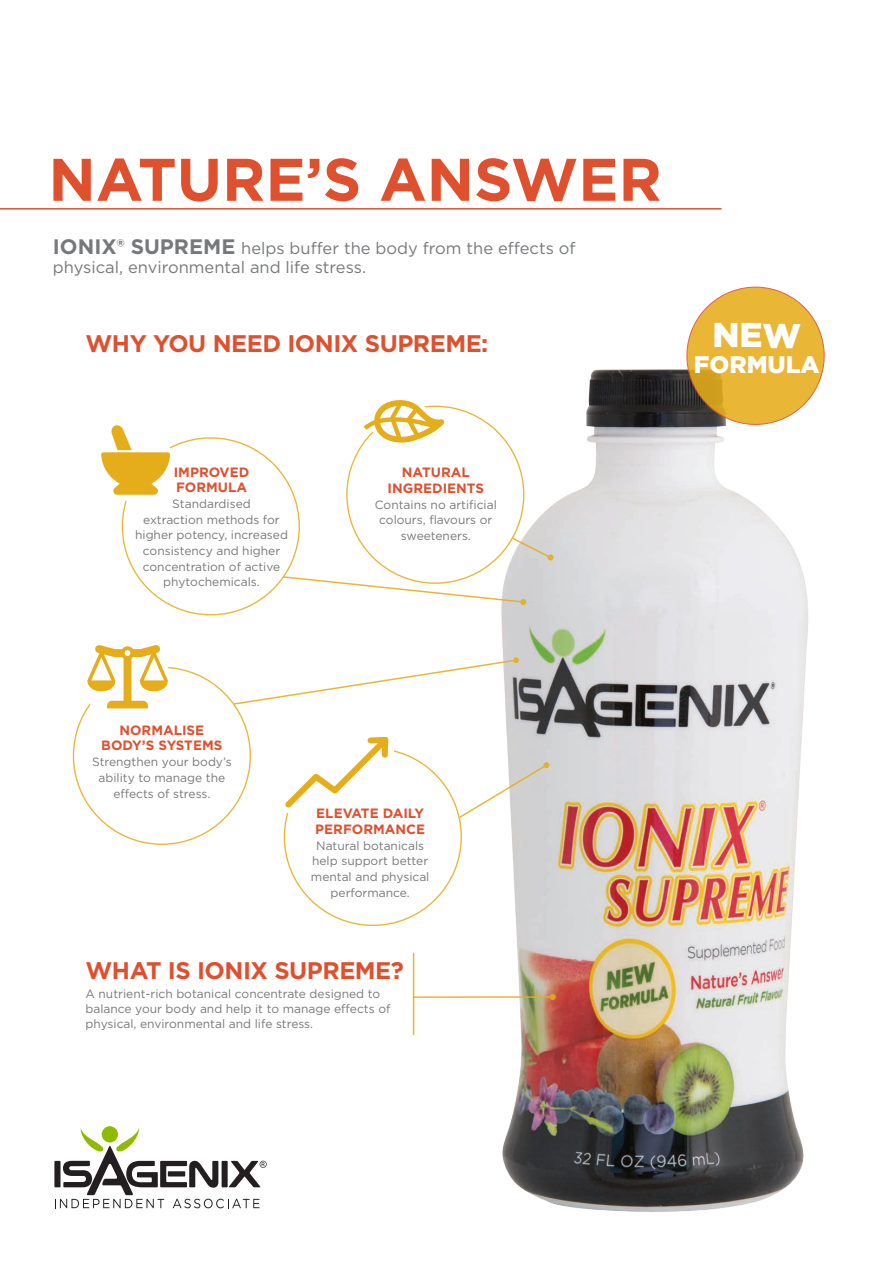
<style>
.page{position:relative;width:893px;height:1263px;background:#fff}
.page>*{position:absolute;margin:0;border:0;box-sizing:border-box;transform-origin:0 0}
.t1{font:700 60px "Gotham";color:#df502f}
.t2{font:900 34.5px "Gotham";color:#fff}
.t3{font:700 24px "Gotham";letter-spacing:-.02em;color:#df502f}
.t4{font:900 24px "Gotham";letter-spacing:-.005em;color:#fff}
.t5{font:16.5px/19.8px "Gotham";color:#76787b}
.t6{font:700 13.5px/15.8px "Gotham";color:#df502f;text-align:center}
.t7{font:12px/15.8px "Gotham";color:#76787b;text-align:center}
.s1{font-weight:700;font-size:21px}
</style>
<div class="page">
<img style="left:448px;top:369px;width:360px;height:843px">
<hr style="left:413px;top:953px;width:1px;height:82px;background:#e6ad1a">
<hr style="left:413px;top:996px;width:140px;height:2px;background:#e6ad1a">
<svg style="left:550px;top:994px;width:6px;height:6px"></svg>
<svg style="left:281px;top:575px;width:246px;height:30px"></svg>
<svg style="left:232px;top:657px;width:287px;height:49px"></svg>
<svg style="left:458px;top:763px;width:90px;height:56px"></svg>
<div style="left:543px;top:762px;width:7px;height:6px;background:#e3b130;border-radius:3px"></div>
<div style="left:347px;top:406px;width:177px;height:177px;background:#fff;border-radius:50%"></div>
<div style="left:122px;top:438px;width:177px;height:177px;background:#fff;border-radius:50%"></div>
<div style="left:54px;top:1161px;width:6px;height:26px;background:#807d7e;border-radius:2px"></div>
<svg style="left:55px;top:1127px;width:212px;height:81px"></svg>
<hr style="left:0;top:208px;width:721px;height:2px;background:#df502f">
<svg style="left:364px;top:400px;width:80px;height:44px"></svg>
<svg style="left:677px;top:286px;width:148px;height:147px"></svg>
<svg style="left:510px;top:536px;width:44px;height:25px"></svg>
<svg style="left:285px;top:737px;width:104px;height:71px"></svg>
<svg style="left:82px;top:645px;width:90px;height:71px"></svg>
<svg style="left:101px;top:425px;width:69px;height:70px"></svg>
<h1 class="t1" style="left:48px;top:140px;width:615px">NATURE’S ANSWER</h1>
<h3 class="t5" style="left:53px;top:237px;width:524px"><span class="s1">IONIX® SUPREME</span> helps buffer the body from the effects of physical, environmental and life stress.</h3>
<h3 class="t3" style="left:85px;top:327px;width:404px">WHY YOU NEED IONIX SUPREME:</h3>
<h2 class="t2" style="left:712px;top:311px;width:90px">NEW</h2>
<h3 class="t4" style="left:694px;top:348px;width:127px">FORMULA</h3>
<p class="t6" style="left:174px;top:464px;width:77px;text-align:left">IMPROVED<br>FORMULA</p>
<p class="t7" style="left:135px;top:496px;width:154px">Standardised<br>extraction methods for higher potency, increased consistency and higher concentration of active phytochemicals.</p>
<p class="t6" style="left:388px;top:464px;width:98px">NATURAL<br>INGREDIENTS</p>
<p class="t7" style="left:375px;top:496px;width:124px">Contains no artificial colours, flavours or sweeteners.</p>
<p class="t6" style="left:101px;top:722px;width:123px">NORMALISE<br>BODY’S SYSTEMS</p>
<p class="t7" style="left:92px;top:754px;width:141px">Strengthen your body’s ability to manage the effects of stress.</p>
<p class="t6" style="left:315px;top:806px;width:111px;text-align:left">ELEVATE DAILY<br>PERFORMANCE</p>
<p class="t7" style="left:311px;top:837px;width:120px">Natural botanicals help support better mental and physical performance.</p>
<h3 class="t3" style="left:85px;top:954px;width:320px">WHAT IS IONIX SUPREME?</h3>
<p class="t7" style="left:85px;top:986px;width:306px;line-height:15px;text-align:left">A nutrient-rich botanical concentrate designed to balance your body and help it to manage effects of physical, environmental and life stress.</p>
</div>
